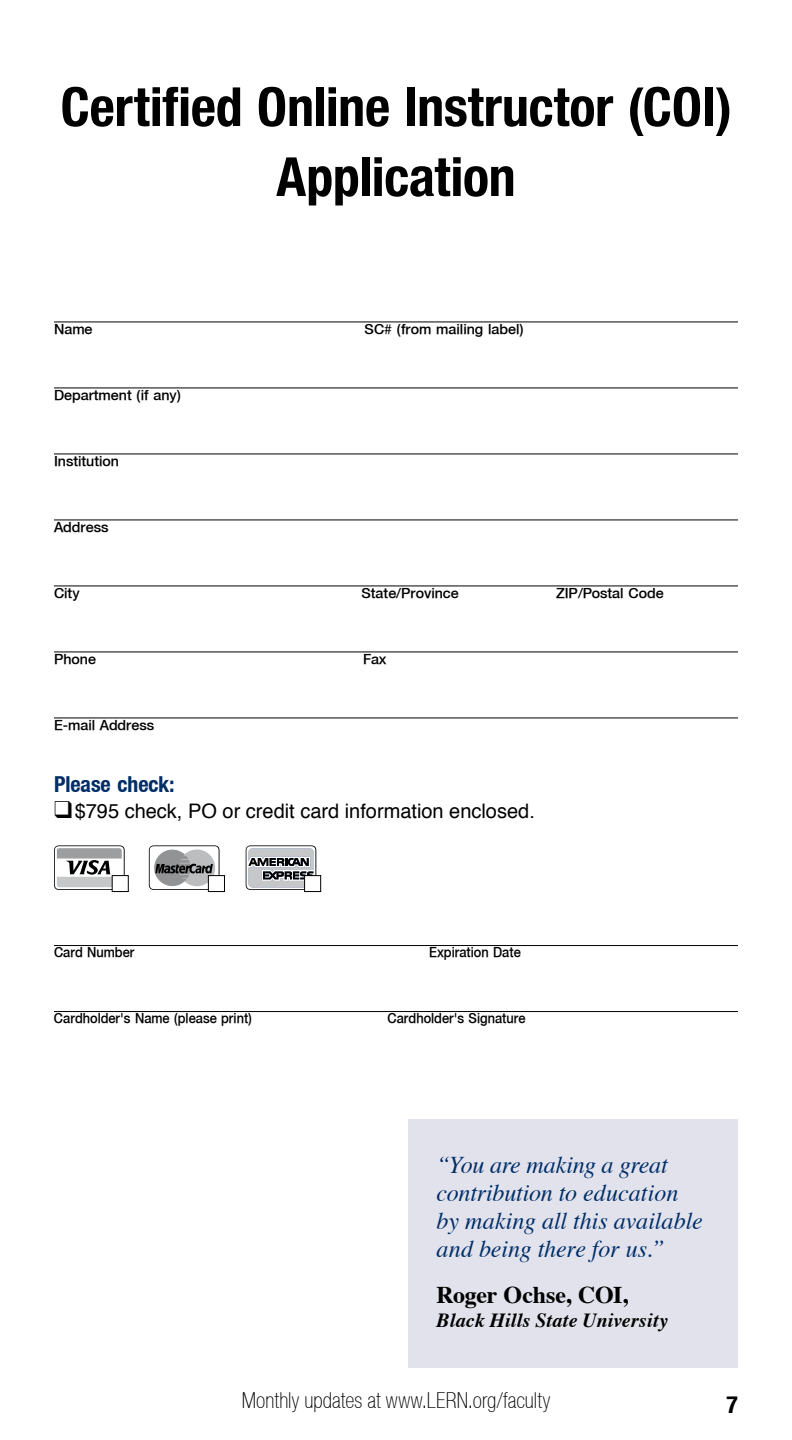
<style>
.page{position:relative;width:792px;height:1440px;background:#fff}
.page>*{position:absolute;margin:0;border:0;box-sizing:border-box;transform-origin:0 0}
.t1{font:54px/70px "Heavenetica Cond 7 Bold SH";letter-spacing:.005em;color:#000;text-align:center}
.t2{font:italic 24px/28px "Times";letter-spacing:-.005em;color:#002e67}
.t3{font:700 24px "Times";letter-spacing:-.01em;color:#000}
.t4{font:24px "Heavenetica Cond 7 Bold SH";color:#000}
.t5{font:22px "Heavenetica Cond 3 Thin SH";letter-spacing:.005em;color:#000}
.t6{font:22px "Heavenetica Cond 7 Bold SH";color:#002e67}
.t7{font:20px "Helvetica";color:#000}
.t8{font:italic 700 20px "Times";letter-spacing:.01em;color:#000}
.t9{font:14px "Heavenetica 6 Med SH";color:#000}
.t10{font:14px "Heavenetica 6 Med SH";color:#000;scale:.9 1}
</style>
<div class="page">
<div style="left:408px;top:1119px;width:330px;height:249px;background:#e2e2ed"></div>
<hr style="left:54px;top:322px;width:684px;height:1px;background:#000">
<hr style="left:54px;top:388px;width:684px;height:1px;background:#000">
<hr style="left:54px;top:454px;width:684px;height:1px;background:#000">
<hr style="left:54px;top:520px;width:684px;height:1px;background:#000">
<hr style="left:54px;top:586px;width:684px;height:1px;background:#000">
<hr style="left:54px;top:652px;width:684px;height:1px;background:#000">
<hr style="left:54px;top:718px;width:684px;height:1px;background:#000">
<hr style="left:54px;top:945px;width:684px;height:1px;background:#000">
<hr style="left:54px;top:1011px;width:684px;height:1px;background:#000">
<svg style="left:54px;top:845px;width:71px;height:45px"></svg>
<svg style="left:149px;top:845px;width:71px;height:45px"></svg>
<div style="left:208px;top:876px;width:16px;height:16px;background:#fff"></div>
<div style="left:208px;top:875px;width:17px;height:17px;border:1px solid #000"></div>
<div style="left:112px;top:876px;width:16px;height:16px;background:#fff"></div>
<div style="left:112px;top:875px;width:17px;height:17px;border:1px solid #000"></div>
<svg style="left:246px;top:845px;width:70px;height:45px"></svg>
<div style="left:305px;top:876px;width:16px;height:16px;background:#fff"></div>
<div style="left:304px;top:875px;width:17px;height:17px;border:1px solid #000"></div>
<h1 class="t1" style="left:61px;top:70px;width:672px">Certified Online Instructor (COI)<br>Application</h1>
<p class="t9" style="left:54px;top:320px;width:40px">Name</p>
<p class="t9" style="left:365px;top:320px;width:160px">SC# (from mailing label)</p>
<p class="t9" style="left:54px;top:386px;width:129px">Department (if any)</p>
<p class="t9" style="left:54px;top:452px;width:67px">Institution</p>
<p class="t9" style="left:54px;top:518px;width:56px">Address</p>
<p class="t9" style="left:54px;top:584px;width:27px">City</p>
<p class="t9" style="left:361px;top:584px;width:99px">State/Province</p>
<p class="t9" style="left:556px;top:584px;width:109px">ZIP/Postal Code</p>
<p class="t9" style="left:54px;top:650px;width:44px">Phone</p>
<p class="t9" style="left:363px;top:650px;width:25px">Fax</p>
<p class="t9" style="left:54px;top:716px;width:102px">E-mail Address</p>
<h3 class="t6" style="left:54px;top:770px;width:122px">Please check:</h3>
<h3 class="t7" style="left:54px;top:794px;width:482px">❑ $795 check, PO or credit card information enclosed.</h3>
<p class="t10" style="left:54px;top:943px;width:91px">Card Number</p>
<p class="t10" style="left:429px;top:943px;width:103px">Expiration Date</p>
<p class="t10" style="left:54px;top:1009px;width:221px">Cardholder's Name (please print)</p>
<p class="t10" style="left:388px;top:1009px;width:155px">Cardholder's Signature</p>
<h2 class="t2" style="left:436px;top:1149px;width:268px">“You are making a great contribution to education by making all this available and being there for us.”</h2>
<h2 class="t3" style="left:436px;top:1272px;width:194px">Roger Ochse, COI,</h2>
<h3 class="t8" style="left:436px;top:1301px;width:233px">Black Hills State University</h3>
<h3 class="t5" style="left:242px;top:1386px;width:310px">Monthly updates at www.LERN.org/faculty</h3>
<h2 class="t4" style="left:726px;top:1389px;width:13px">7</h2>
</div>
